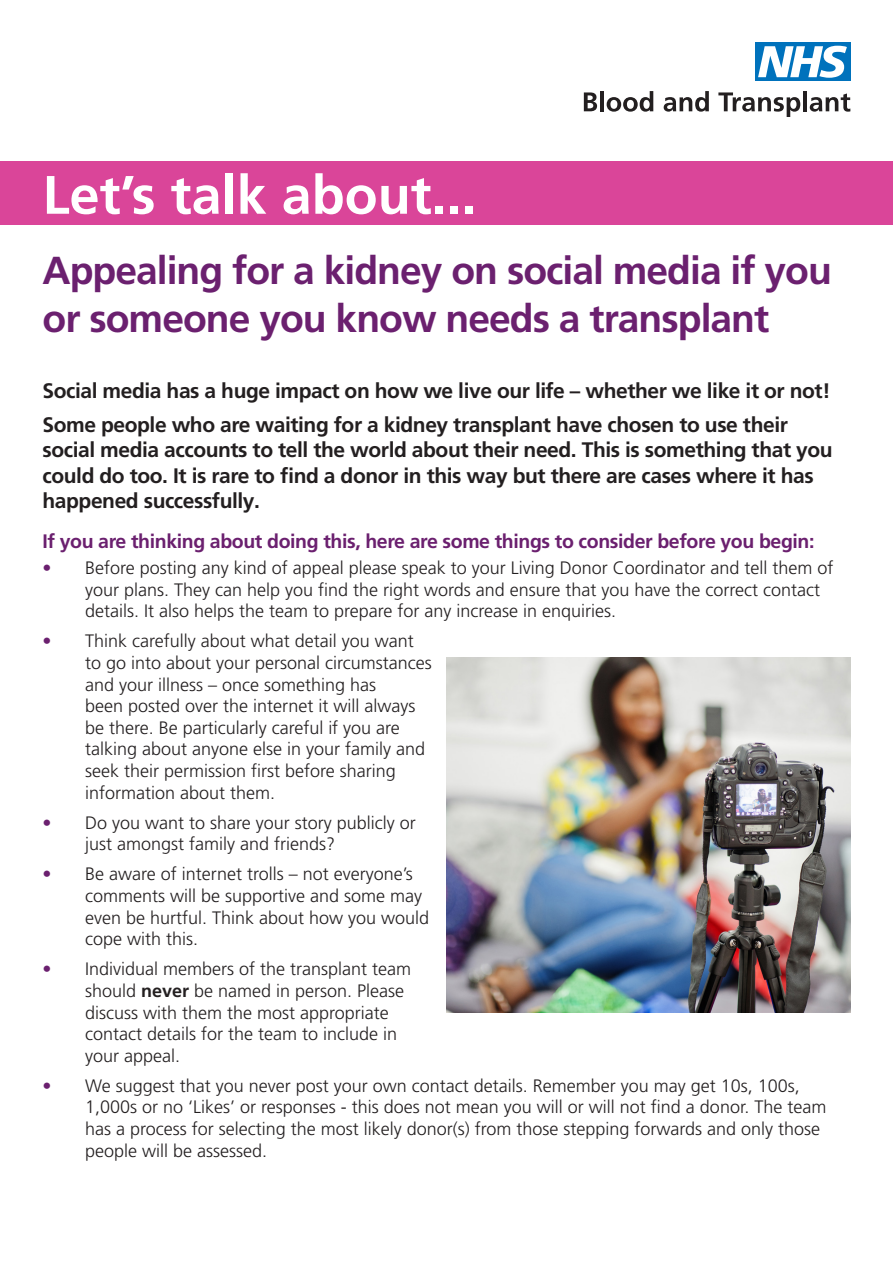
<style>
.page{position:relative;width:893px;height:1263px;background:#fff}
.page>*{position:absolute;margin:0;border:0;box-sizing:border-box;transform-origin:0 0}
.t1{font:700 54px "Frutiger LT Std";color:#fff}
.t2{font:700 39px/48px "Frutiger LT Std";letter-spacing:-.025em;color:#6b206f}
.Standfirst{font:700 21px/25.2px "Frutiger LT Pro";letter-spacing:-.02em;color:#231f20}
.Paragraph_heading{font:700 19.5px "Frutiger LT Pro";letter-spacing:-.02em;color:#6b206f}
.t3{font:300 18px/21.6px "Frutiger LT Pro";color:#231f20}
.s1{color:#6b206f}
.s2{font-weight:700}
</style>
<div class="page">
<svg style="left:584px;top:92px;width:13px;height:19px"></svg>
<hr style="left:600px;top:91px;width:4px;height:20px;background:#231f20">
<svg style="left:607px;top:91px;width:46px;height:21px"></svg>
<svg style="left:664px;top:91px;width:45px;height:21px"></svg>
<svg style="left:718px;top:92px;width:82px;height:25px"></svg>
<hr style="left:803px;top:91px;width:4px;height:20px;background:#231f20">
<svg style="left:810px;top:93px;width:40px;height:19px"></svg>
<div style="left:755px;top:43px;width:95px;height:38px;background:#0072bc"></div>
<svg style="left:758px;top:46px;width:89px;height:32px"></svg>
<div style="left:0;top:162px;width:893px;height:63px;background:#da4599"></div>
<img style="left:446px;top:657px;width:404px;height:355px">
<p class="t1" style="left:43px;top:163px;width:436px">Let’s talk about...</p>
<p class="t2" style="left:43px;top:247px;width:791px">Appealing for a kidney on social media if you or someone you know needs a transplant</p>
<p class="Standfirst" style="left:43px;top:379px;width:789px">Social media has a huge impact on how we live our life – whether we like it or not!</p>
<p class="Standfirst" style="left:43px;top:412px;width:792px">Some people who are waiting for a kidney transplant have chosen to use their social media accounts to tell the world about their need. This is something that you could do too. It is rare to find a donor in this way but there are cases where it has happened successfully.</p>
<p class="Paragraph_heading" style="left:43px;top:530px;width:773px">If you are thinking about doing this, here are some things to consider before you begin:</p>
<p class="t3" style="left:85px;top:557px;width:750px;text-indent:-43px"><span class="s1">•</span> Before posting any kind of appeal please speak to your Living Donor Coordinator and tell them of your plans. They can help you find the right words and ensure that you have the correct contact details. It also helps the team to prepare for any increase in enquiries.</p>
<p class="t3" style="left:85px;top:630px;width:348px;text-indent:-43px"><span class="s1">•</span> Think carefully about what detail you want to go into about your personal circumstances and your illness – once something has<br>been posted over the internet it will always be there. Be particularly careful if you are talking about anyone else in your family and seek their permission first before sharing information about them.</p>
<p class="t3" style="left:85px;top:812px;width:332px;text-indent:-43px"><span class="s1">•</span> Do you want to share your story publicly or just amongst family and friends?</p>
<p class="t3" style="left:85px;top:863px;width:346px;text-indent:-43px"><span class="s1">•</span> Be aware of internet trolls – not everyone’s comments will be supportive and some may even be hurtful. Think about how you would cope with this.</p>
<p class="t3" style="left:85px;top:958px;width:328px;text-indent:-43px"><span class="s1">•</span> Individual members of the transplant team should <span class="s2">never</span> be named in person. Please discuss with them the most appropriate contact details for the team to include in your appeal.</p>
<p class="t3" style="left:85px;top:1075px;width:743px;text-indent:-43px"><span class="s1">•</span> We suggest that you never post your own contact details. Remember you may get 10s, 100s, 1,000s or no ‘Likes’ or responses - this does not mean you will or will not find a donor. The team has a process for selecting the most likely donor(s) from those stepping forwards and only those people will be assessed.</p>
</div>
